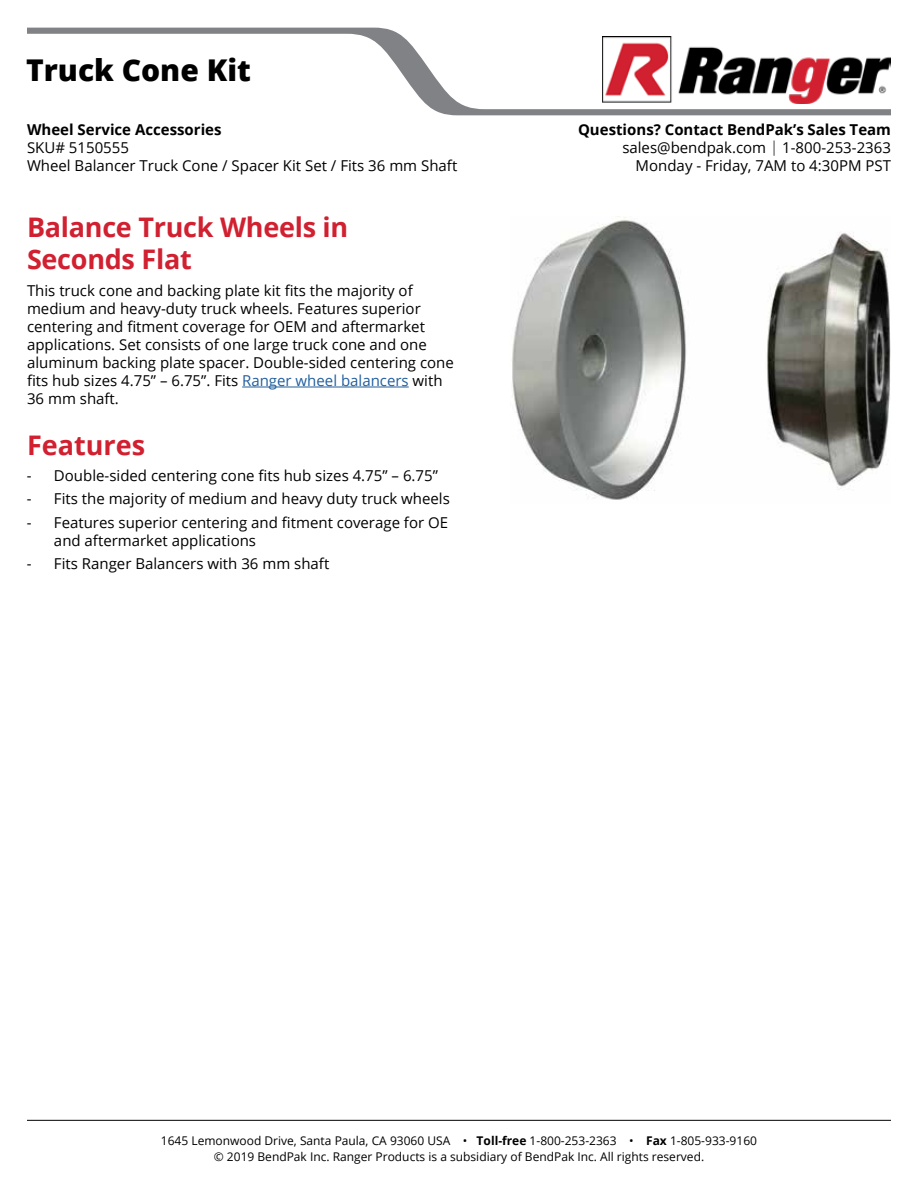
<style>
.page{position:relative;width:918px;height:1188px;background:#fff}
.page>*{position:absolute;margin:0;border:0;box-sizing:border-box;transform-origin:0 0}
.t1{font:800 30px "Open Sans";color:#000}
.t2{font:700 27px/32.4px "Open Sans";letter-spacing:-.01em;color:#d12030}
.t3{font:15px/18px "Open Sans";color:#000}
.t4{font:700 15px "Open Sans";color:#000}
.t5{font:12px/15.6px "Open Sans";color:#000;text-align:center}
.s1{color:#215e9e}
.s2{font-weight:700}
.s3{font-weight:300}
</style>
<div class="page">
<img style="left:512px;top:216px;width:379px;height:284px">
<svg style="left:27px;top:27px;width:864px;height:89px"></svg>
<hr style="left:242px;top:387px;width:167px;height:1px;background:#215e9e">
<img style="left:603px;top:37px;width:288px;height:67px">
<hr style="left:27px;top:1120px;width:864px;height:1px;background:#000">
<h1 class="t1" style="left:26px;top:47px;width:226px">Truck Cone Kit</h1>
<p class="t4" style="left:27px;top:119px;width:196px">Wheel Service Accessories</p>
<p class="t3" style="left:27px;top:139px;width:432px">SKU# 5150555<br>Wheel Balancer Truck Cone / Spacer Kit Set / Fits 36 mm Shaft</p>
<h2 class="t2" style="left:27px;top:210px;width:323px">Balance Truck Wheels in<br>Seconds Flat</h2>
<p class="t3" style="left:27px;top:281px;width:428px">This truck cone and backing plate kit fits the majority of medium and heavy-duty truck wheels. Features superior centering and fitment coverage for OEM and aftermarket applications. Set consists of one large truck cone and one aluminum backing plate spacer. Double-sided centering cone fits hub sizes 4.75” – 6.75”. Fits <span class="s1">Ranger wheel balancers</span> with 36 mm shaft.</p>
<h2 class="t2" style="left:27px;top:428px;width:120px">Features</h2>
<p class="t3" style="left:27px;top:466px;width:412px">- Double-sided centering cone fits hub sizes 4.75” – 6.75”</p>
<p class="t3" style="left:27px;top:490px;width:424px">- Fits the majority of medium and heavy duty truck wheels</p>
<p class="t3" style="left:54px;top:513px;width:396px;text-indent:-27px">- Features superior centering and fitment coverage for OE and aftermarket applications</p>
<p class="t3" style="left:27px;top:554px;width:304px">- Fits Ranger Balancers with 36 mm shaft</p>
<p class="t3" style="left:578px;top:121px;width:315px;text-align:right"><span class="s2">Questions? Contact BendPak’s Sales Team </span>sales@bendpak.com <span class="s3">|</span> 1-800-253-2363<br>Monday - Friday, 7AM to 4:30PM PST</p>
<p class="t5" style="left:161px;top:1133px;width:598px">1645 Lemonwood Drive, Santa Paula, CA 93060 USA • <span class="s2">Toll-free</span> 1-800-253-2363 • <span class="s2">Fax</span> 1-805-933-9160 © 2019 BendPak Inc. Ranger Products is a subsidiary of BendPak Inc. All rights reserved.</p>
</div>
